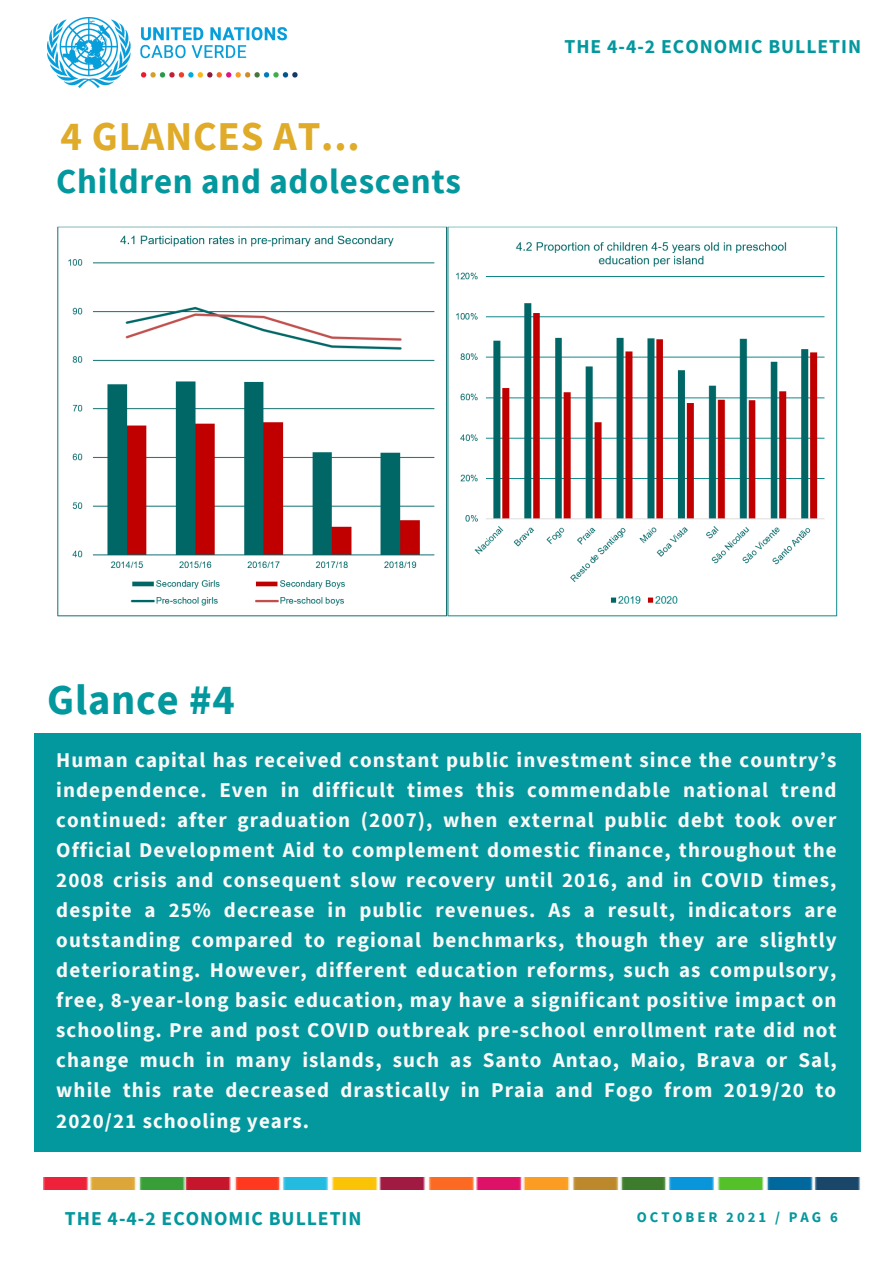
<style>
.page{position:relative;width:894px;height:1264px;background:#fff}
.page>*{position:absolute;margin:0;border:0;box-sizing:border-box;transform-origin:0 0}
.t1{font:700 42.45px "Source Sans Pro";letter-spacing:.02em;color:#03989e}
.t2{font:700 40.95px "Source Sans Pro";letter-spacing:.02em;color:#dfab29}
.t3{font:700 34.95px "Source Sans Pro";letter-spacing:.02em;color:#03989e}
.t4{font:700 21px/30px "Source Sans Pro";letter-spacing:.05em;color:#f9f9f7;text-align:justify}
.t5{font:700 19.65px "Source Sans Pro";letter-spacing:.05em;color:#03989e}
.t6{font:700 14.7px "Source Sans Pro";letter-spacing:.2em;color:#03989e}
</style>
<div class="page">
<img style="left:43px;top:1177px;width:818px;height:12px">
<div style="left:34px;top:733px;width:825px;height:297px;background:#03989e"></div>
<div style="left:34px;top:854px;width:825px;height:297px;background:#03989e"></div>
<img style="left:47px;top:17px;width:251px;height:70px">
<img style="left:57px;top:226px;width:781px;height:391px">
<p class="t2" style="left:60px;top:110px;width:301px">4 GLANCES AT...</p>
<p class="t3" style="left:56px;top:158px;width:406px">Children and adolescents</p>
<p class="t5" style="left:564px;top:33px;width:298px">THE 4-4-2 ECONOMIC BULLETIN</p>
<p class="t1" style="left:47px;top:672px;width:189px">Glance #4</p>
<p class="t4" style="left:56px;top:744px;width:782px">Human capital has received constant public investment since the country’s independence. Even in difficult times this commendable national trend continued: after graduation (2007), when external public debt took over Official Development Aid to complement domestic finance, throughout the 2008 crisis and consequent slow recovery until 2016, and in COVID times, despite a 25% decrease in public revenues. As a result, indicators are outstanding compared to regional benchmarks, though they are slightly deteriorating. However, different education reforms, such as compulsory, free, 8-year-long basic education, may have a significant positive impact on schooling. Pre and post COVID outbreak pre-school enrollment rate did not change much in many islands, such as Santo Antao, Maio, Brava or Sal, while this rate decreased drastically in Praia and Fogo from 2019/20 to 2020/21 schooling years.</p>
<p class="t5" style="left:65px;top:1205px;width:298px">THE 4-4-2 ECONOMIC BULLETIN</p>
<p class="t6" style="left:636px;top:1207px;width:202px">OCTOBER 2021 / PAG 6</p>
</div>
